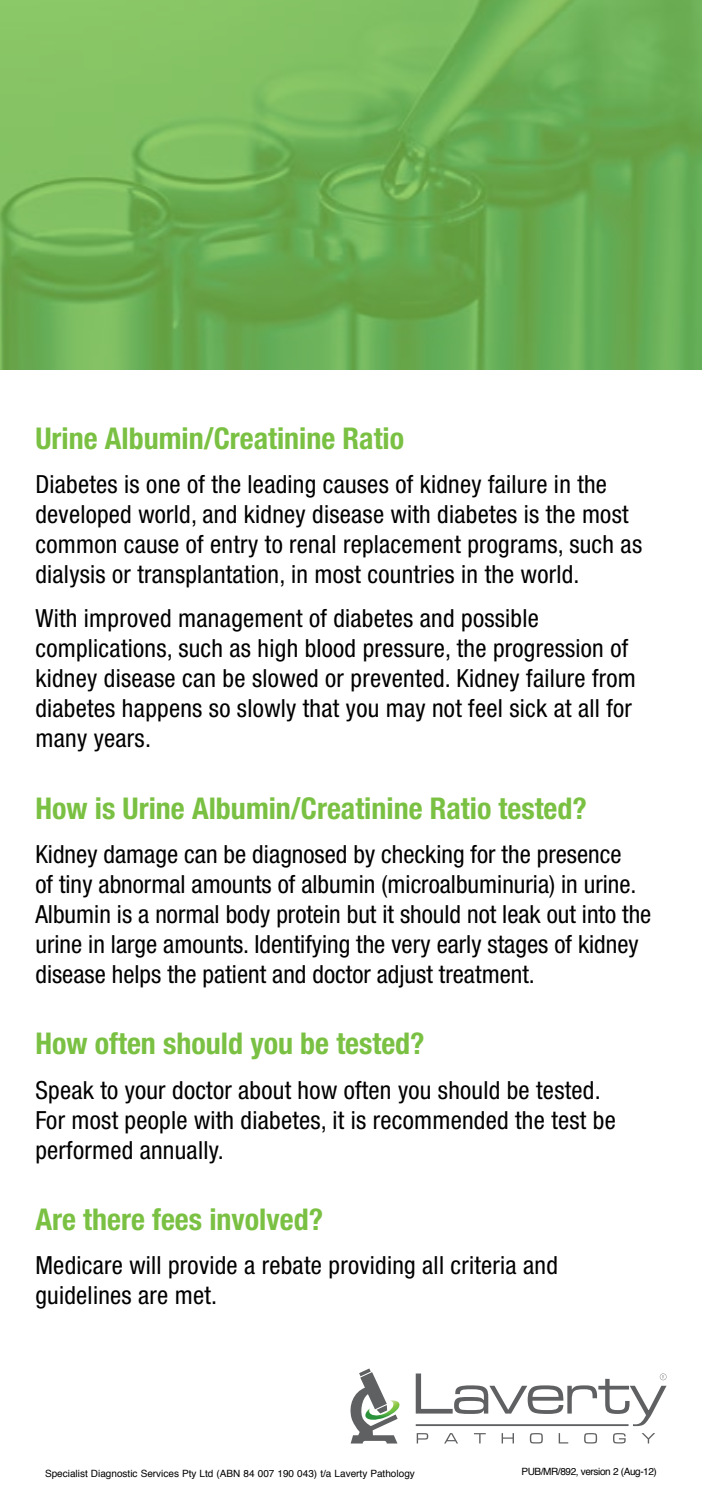
<style>
.page{position:relative;width:702px;height:1489px;background:#fff}
.page>*{position:absolute;margin:0;border:0;box-sizing:border-box;transform-origin:0 0}
.t1{font:700 condensed 30px "Helvetica Neue";color:#7ac143}
.t2{font:condensed 25px/30px "Helvetica Neue";letter-spacing:.01em;color:#000}
.t3{font:10px "Helvetica";color:#000}
.t4{font:10px "Helvetica";letter-spacing:-.04em;color:#000}
</style>
<div class="page">
<svg style="left:350px;top:1368px;width:50px;height:75px"></svg>
<svg style="left:415px;top:1373px;width:251px;height:70px"></svg>
<svg style="left:0;top:0;width:702px;height:369px;background:#71b257"></svg>
<p class="t1" style="left:35px;top:420px;width:370px">Urine Albumin/Creatinine Ratio</p>
<p class="t2" style="left:35px;top:469px;width:608px">Diabetes is one of the leading causes of kidney failure in the developed world, and kidney disease with diabetes is the most common cause of entry to renal replacement programs, such as dialysis or transplantation, in most countries in the world.</p>
<p class="t2" style="left:35px;top:603px;width:602px">With improved management of diabetes and possible complications, such as high blood pressure, the progression of kidney disease can be slowed or prevented. Kidney failure from diabetes happens so slowly that you may not feel sick at all for many years.</p>
<p class="t1" style="left:35px;top:789px;width:553px">How is Urine Albumin/Creatinine Ratio tested?</p>
<p class="t2" style="left:35px;top:838px;width:617px">Kidney damage can be diagnosed by checking for the presence<br>of tiny abnormal amounts of albumin (microalbuminuria) in urine.<br>Albumin is a normal body protein but it should not leak out into the urine in large amounts. Identifying the very early stages of kidney disease helps the patient and doctor adjust treatment.</p>
<p class="t1" style="left:35px;top:1025px;width:391px">How often should you be tested?</p>
<p class="t2" style="left:35px;top:1074px;width:582px">Speak to your doctor about how often you should be tested.<br>For most people with diabetes, it is recommended the test be performed annually.</p>
<p class="t1" style="left:35px;top:1201px;width:289px">Are there fees involved?</p>
<p class="t2" style="left:35px;top:1250px;width:524px">Medicare will provide a rebate providing all criteria and guidelines are met.</p>
<p class="t3" style="left:45px;top:1465px;width:371px">Specialist Diagnostic Services Pty Ltd (ABN 84 007 190 043) t/a Laverty Pathology</p>
<p class="t4" style="left:521px;top:1463px;width:137px">PUB/MR/892, version 2 (Aug-12)</p>
</div>
